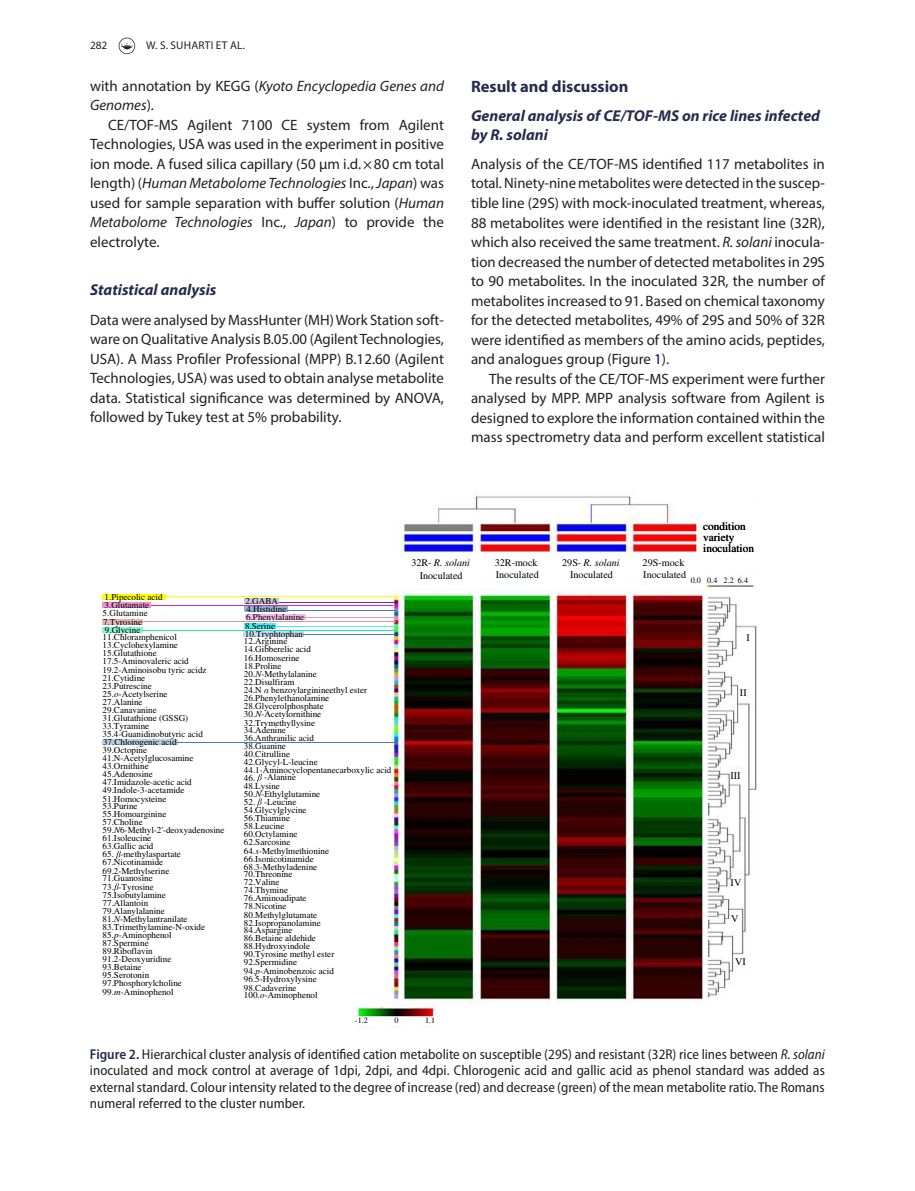
<style>
.page{position:relative;width:915px;height:1191px;background:#fff}
.page>*{position:absolute;margin:0;border:0;box-sizing:border-box;transform-origin:0 0}
.t1{font:700 16.5px "Myriad Pro";color:#262c4d}
.t2{font:italic 700 15.75px/19.5px "Myriad Pro";color:#262c4d}
.t3{font:15px/19.5px "Myriad Pro";color:#231f20;text-align:justify}
.t4{font:italic 15px/19.5px "Myriad Pro";color:#231f20}
.t5{font:semi-condensed 14.25px/16.5px "Myriad Pro";color:#231f20;text-align:justify}
.t6{font:11.25px/11.1px "Times";color:#000}
.t7{font:11.25px "Myriad Pro";letter-spacing:.01em;color:#231f20}
.t8{font:10.2px/12.3px "Times";color:#000;text-align:center}
.t9{font:9px/8.1px "Times";color:#000}
.t10{font:8.1px "Times";color:#000}
.s1{font-style:normal}
.s2{font-style:italic}
.s3{color:#000080}
.s4{font-weight:600;color:#262c4d}
</style>
<div class="page">
<svg style="left:119px;top:38px;width:16px;height:16px"></svg>
<img style="left:205px;top:496px;width:553px;height:532px">
<svg style="left:264px;top:689px;width:4px;height:4px"></svg>
<svg style="left:257px;top:774px;width:5px;height:8px"></svg>
<svg style="left:257px;top:798px;width:5px;height:8px"></svg>
<hr style="left:274px;top:626px;width:121px;height:1px;background:#45f1f5">
<div style="left:102px;top:627px;width:41px;height:6px;background:#87f5d0"></div>
<div style="left:244px;top:606px;width:44px;height:6px;background:#95b3d7"></div>
<div style="left:245px;top:614px;width:60px;height:6px;background:#f3bbf0"></div>
<div style="left:244px;top:623px;width:32px;height:5px;background:#45f1f5"></div>
<div style="left:243px;top:631px;width:61px;height:5px;background:#c6d9f1"></div>
<div style="left:102px;top:739px;width:76px;height:6px;background:#b9cde5"></div>
<div style="left:102px;top:594px;width:64px;height:5px;background:#ff0"></div>
<div style="left:102px;top:602px;width:49px;height:6px;background:#ee92d4"></div>
<div style="left:244px;top:598px;width:35px;height:6px;background:#ccc1da"></div>
<div style="left:102px;top:619px;width:41px;height:5px;background:#e6b9b8"></div>
<hr style="left:303px;top:617px;width:92px;height:1px;background:#ee92d4">
<hr style="left:192px;top:596px;width:202px;height:1px;background:#ff0">
<hr style="left:302px;top:634px;width:92px;height:1px;background:#4a7ebb">
<hr style="left:279px;top:601px;width:115px;height:1px;background:#7030a0">
<hr style="left:166px;top:596px;width:201px;height:1px;background:#ff0">
<hr style="left:142px;top:621px;width:253px;height:1px;background:#d99694">
<hr style="left:151px;top:605px;width:242px;height:1px;background:#de28aa">
<hr style="left:286px;top:610px;width:110px;height:1px;background:#4a7ebb">
<hr style="left:142px;top:629px;width:253px;height:1px;background:#1beba6">
<hr style="left:176px;top:742px;width:219px;height:1px;background:#4a7ebb">
<svg style="left:115px;top:851px;width:6px;height:8px"></svg>
<svg style="left:114px;top:883px;width:5px;height:8px"></svg>
<p class="t7" style="left:90px;top:39px;width:19px">282</p>
<p class="t7" style="left:146px;top:39px;width:45px">W. S. Suharti</p>
<p class="t7" style="left:216px;top:39px;width:31px">etal.</p>
<h3 class="t4" style="left:90px;top:76px;width:355px"><span class="s1">with annotation by KEGG (</span>Kyoto Encyclopedia Genes and<br>Genomes<span class="s1">).</span></h3>
<p class="t3" style="left:90px;top:115px;width:355px;text-indent:18px">CE/TOF-MS Agilent 7100 CE system from Agilent Technologies, USA was used in the experiment in positive ion mode. A fused silica capillary (50 μm i.d.×80 cm total length) (<span class="s2">Human Metabolome Technologies</span> Inc., <span class="s2">Japan</span>) was used for sample separation with buffer solution (<span class="s2">Human Metabolome Technologies</span> Inc., <span class="s2">Japan</span>) to provide the electrolyte.</p>
<h2 class="t2" style="left:90px;top:280px;width:128px">Statistical analysis</h2>
<p class="t3" style="left:90px;top:310px;width:355px">Data were analysed by MassHunter (MH) Work Station soft&shy;ware on Qualitative Analysis B.05.00 (Agilent Technologies, USA). A Mass Profiler Professional (MPP) B.12.60 (Agilent Technologies, USA) was used to obtain analyse metabolite data. Statistical significance was determined by ANOVA, followed by Tukey test at 5% probability.</p>
<h1 class="t1" style="left:471px;top:75px;width:159px">Result and discussion</h1>
<h2 class="t2" style="left:471px;top:105px;width:350px">General analysis of CE/TOF-MS on rice lines infected by R. solani</h2>
<p class="t3" style="left:471px;top:154px;width:355px">Analysis of the CE/TOF-MS identified 117 metabolites in total. Ninety-nine metabolites were detected in the suscep&shy;tible line (29S) with mock-inoculated treatment, whereas, 88 metabolites were identified in the resistant line (32R), which also received the same treatment. <span class="s2">R. solani</span> inocula&shy;tion decreased the number of detected metabolites in 29S to 90 metabolites. In the inoculated 32R, the number of metabolites increased to 91. Based on chemical taxonomy for the detected metabolites, 49% of 29S and 50% of 32R were identified as members of the amino acids, peptides, and analogues group (Figure <span class="s3">1</span>).</p>
<h3 class="t3" style="left:471px;top:368px;width:355px;text-indent:18px">The results of the CE/TOF-MS experiment were further analysed by MPP. MPP analysis software from Agilent is designed to explore the information contained within the mass spectrometry data and perform excellent statistical</h3>
<p class="t6" style="left:703px;top:520px;width:52px">condition variety inoculation</p>
<p class="t9" style="left:105px;top:592px;width:59px;line-height:8.6px">1.Pipecolic acid<br>3.Glutamate</p>
<p class="t9" style="left:245px;top:597px;width:34px">2.GABA</p>
<p class="t9" style="left:103px;top:617px;width:40px">7.Tyrosine</p>
<p class="t9" style="left:246px;top:605px;width:60px">4.Histidine<br>6.Phenylalanine</p>
<p class="t9" style="left:245px;top:621px;width:60px">8.Serine<br>10.Tryphtophan</p>
<p class="t9" style="left:103px;top:608px;width:47px">5.Glutamine</p>
<p class="t9" style="left:103px;top:633px;width:105px">11.Chloramphenicol<br>13.Cyclohexylamine<br>15.Glutathione<br>17.5-Aminovaleric acid<br>19.2-Aminoisobu tyric acidz<br>21.Cytidine<br>23.Putrescine<br>25.<span class="s2">o</span>-Acetylserine<br>27.Alanine<br>29.Canavanine<br>31.Glutathione (GSSG)<br>33.Tyramine<br>35.4-Guanidinobutyric acid</p>
<p class="t9" style="left:103px;top:745px;width:92px">39.Octopine<br>41.N-Acetylglucosamine<br>43.Ornithine<br>45.Adenosine<br>47.Imidazole-acetic acid<br>49.Indole-3-acetamide<br>51.Homocysteine</p>
<p class="t9" style="left:103px;top:801px;width:123px">53.Purine<br>55.Homoarginine<br>57.Choline<br>59.<span class="s2">N</span>6-Methyl-2'-deoxyadenosine<br>61.Isoleucine<br>63.Gallic acid</p>
<p class="t9" style="left:103px;top:850px;width:80px">65. -methylaspartate<br>67.Nicotinamide<br>69.2-Methylserine</p>
<p class="t9" style="left:103px;top:874px;width:52px">71.Guanosine</p>
<p class="t9" style="left:103px;top:883px;width:86px">73. -Tyrosine<br>75.Isobutylamine<br>77.Allantoin<br>79.Alanylalanine<br>81.<span class="s2">N</span>-Methylantranilate</p>
<p class="t9" style="left:103px;top:922px;width:104px">83.Trimethylamine-N-oxide<br>85.<span class="s2">p</span>-Aminophenol<br>87.Spermine<br>89.Riboflavin<br>91.2-Deoxyuridine<br>93.Betaine<br>95.Serotonin<br>97.Phosphorylcholine<br>99.<span class="s2">m</span>-Aminophenol</p>
<p class="t9" style="left:105px;top:626px;width:37px">9.Glycine</p>
<p class="t9" style="left:244px;top:637px;width:125px">12.Arginine<br>14.Gibberelic acid<br>16.Homoserine<br>18.Proline<br>20.<span class="s2">N</span>-Methylalanine<br>22.Disulfiram<br>24.N benzoylarginineethyl ester<br>26.Phenylethanolamine<br>28.Glycerolphosphate<br>30.<span class="s2">N</span>-Acetylornithine<br>32.Trymethyllysine</p>
<p class="t9" style="left:244px;top:725px;width:149px">34.Adenine<br>36.Anthranilic acid<br>38.Guanine<br>40.Citrulline<br>42.Glycyl-L-leucine<br>44.1-Aminocyclopentanecarboxylic acid</p>
<p class="t9" style="left:244px;top:773px;width:78px">46. -Alanine<br>48.Lysine<br>50.<span class="s2">N</span>-Ethylglutamine</p>
<p class="t9" style="left:244px;top:797px;width:87px">52. -Leucine<br>54.Glycylglycine<br>56.Thiamine<br>58.Leucine<br>60.Octylamine<br>62.Sarcosine<br>64<span class="s2">.s-</span>Methylmethionine<br>66.Isonicotinamide<br>68.3-Methyladenine</p>
<p class="t9" style="left:244px;top:870px;width:78px">70.Threonine<br>72.Valine<br>74.Thymine<br>76.Aminoadipate<br>78.Nicotine<br>80.Methylglutamate<br>82.Isopropanolamine</p>
<p class="t9" style="left:244px;top:926px;width:92px">84.Aspargine<br>86.Betaine aldehide<br>88.Hydroxyindole<br>90.Tyrosine methyl ester<br>92.Spermidine<br>94.<span class="s2">p</span>-Aminobenzoic acid<br>96.5-Hydroxylysine</p>
<p class="t9" style="left:244px;top:983px;width:75px;line-height:7.5px">98.Cadaverine<br>100.<span class="s2">o</span>-Aminophenol</p>
<p class="t9" style="left:103px;top:738px;width:75px">37.Chlorogenic acid</p>
<p class="t8" style="left:411px;top:556px;width:60px">32R- <span class="s2">R. solani<br></span>Inoculated</p>
<p class="t8" style="left:494px;top:556px;width:46px;text-align:left">32R-mock<br>Inoculated</p>
<p class="t8" style="left:562px;top:556px;width:59px">29S- <span class="s2">R. solani<br></span>Inoculated</p>
<p class="t8" style="left:642px;top:556px;width:45px;text-align:left">29S-mock<br>Inoculated</p>
<p class="t10" style="left:690px;top:576px;width:59px">0.0 0.4 2.2 6.4</p>
<p class="t8" style="left:746px;top:631px;width:5px">I</p>
<p class="t8" style="left:739px;top:686px;width:8px">II</p>
<p class="t8" style="left:730px;top:769px;width:12px">III</p>
<p class="t8" style="left:730px;top:876px;width:12px">IV</p>
<p class="t8" style="left:731px;top:912px;width:9px">V</p>
<p class="t8" style="left:734px;top:955px;width:12px">VI</p>
<p class="t10" style="left:355px;top:1015px;width:14px">-1.2</p>
<p class="t10" style="left:394px;top:1015px;width:6px">0</p>
<p class="t10" style="left:425px;top:1015px;width:12px">1.1</p>
<p class="t5" style="left:90px;top:1046px;width:736px"><span class="s4">Figure 2.</span> Hierarchical cluster analysis of identified cation metabolite on susceptible (29S) and resistant (32R) rice lines between <span class="s2">R. solani </span>inoculated and mock control at average of 1dpi, 2dpi, and 4dpi. Chlorogenic acid and gallic acid as phenol standard was added as external standard. Colour intensity related to the degree of increase (red) and decrease (green) of the mean metabolite ratio. The Romans numeral referred to the cluster number.</p>
</div>
